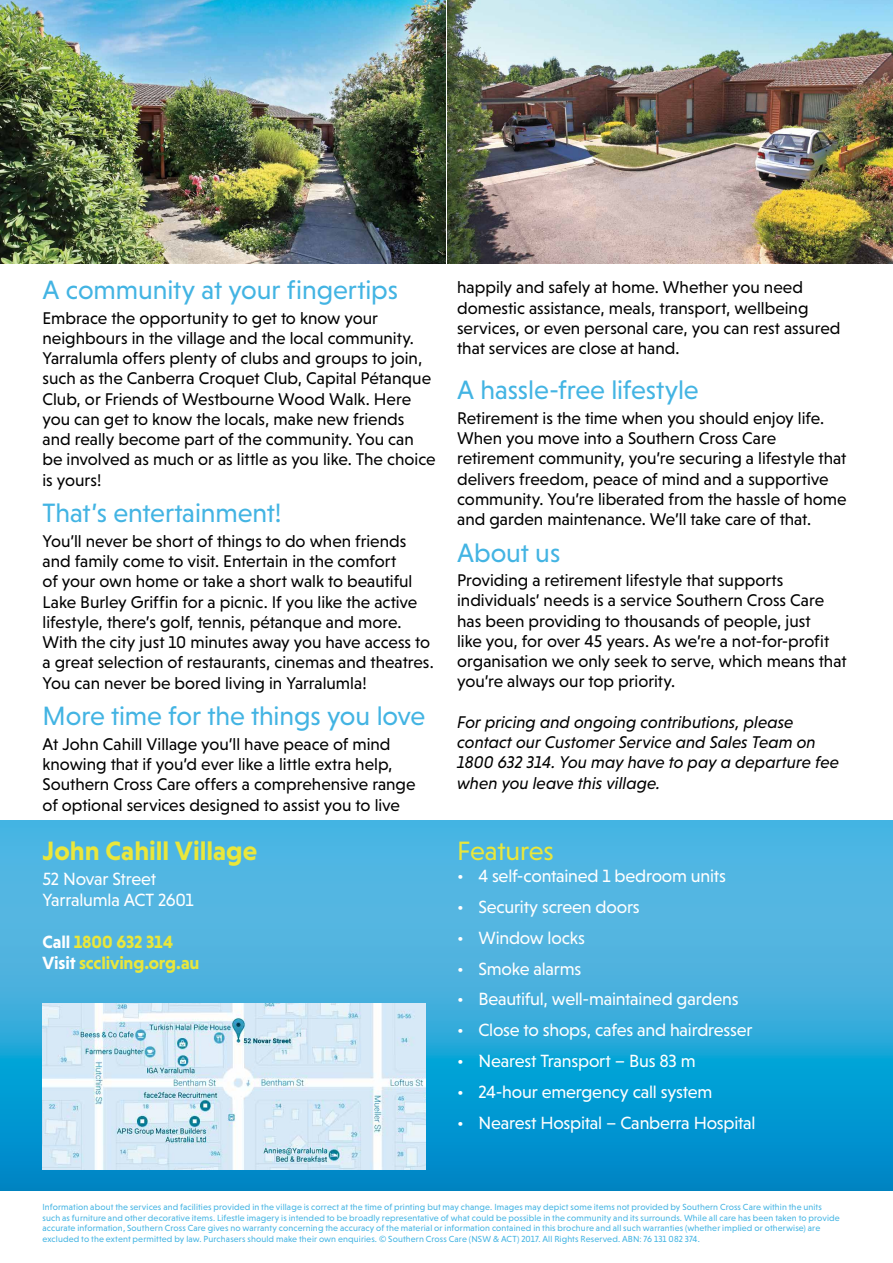
<style>
.page{position:relative;width:893px;height:1263px;background:#fff}
.page>*{position:absolute;margin:0;border:0;box-sizing:border-box;transform-origin:0 0}
.t1{font:27px "Niveau Grotesk";letter-spacing:-.005em;color:#43b4e3}
.t2{font:700 27px "Niveau Grotesk";color:#eae73b}
.t3{font:27px "Niveau Grotesk";letter-spacing:-.005em;color:#eae73b}
.t4{font:18px/21px "Niveau Grotesk";letter-spacing:-.01em;color:#fff}
.t5{font:700 18px/21px "Niveau Grotesk";letter-spacing:-.01em;color:#eae73b}
.t6{font:17.25px/20.2px "Niveau Grotesk";color:#000}
.t7{font:italic 17.25px/20.2px "Niveau Grotesk";color:#000}
.t8{font:9px/10.5px "Niveau Grotesk";letter-spacing:.01em;color:#43b4e3}
.s1{color:#fff}
</style>
<div class="page">
<svg style="left:0;top:821px;width:893px;height:370px;background:#35aada"></svg>
<img style="left:43px;top:1003px;width:382px;height:166px">
<img style="left:0;top:0;width:445px;height:264px">
<img style="left:448px;top:0;width:445px;height:264px">
<h1 class="t1" style="left:43px;top:275px;width:357px">A community at your fingertips</h1>
<p class="t6" style="left:43px;top:308px;width:395px">Embrace the opportunity to get to know your neighbours in the village and the local community.<br>Yarralumla offers plenty of clubs and groups to join, such as the Canberra Croquet Club, Capital Pétanque Club, or Friends of Westbourne Wood Walk. Here you can get to know the locals, make new friends and really become part of the community. You can be involved as much or as little as you like. The choice is yours!</p>
<h1 class="t1" style="left:43px;top:498px;width:240px">That’s entertainment!</h1>
<p class="t6" style="left:43px;top:531px;width:393px">You’ll never be short of things to do when friends and family come to visit. Entertain in the comfort<br>of your own home or take a short walk to beautiful Lake Burley Griffin for a picnic. If you like the active lifestyle, there’s golf, tennis, pétanque and more.<br>With the city just 10 minutes away you have access to a great selection of restaurants, cinemas and theatres.<br>You can never be bored living in Yarralumla!</p>
<h1 class="t1" style="left:43px;top:701px;width:384px">More time for the things you love</h1>
<p class="t6" style="left:43px;top:734px;width:375px">At John Cahill Village you’ll have peace of mind knowing that if you’d ever like a little extra help, Southern Cross Care offers a comprehensive range of optional services designed to assist you to live</p>
<h1 class="t2" style="left:43px;top:835px;width:216px">John Cahill Village</h1>
<p class="t4" style="left:43px;top:869px;width:153px">52 Novar Street<br>Yarralumla ACT 2601</p>
<p class="t5" style="left:43px;top:931px;width:159px"><span class="s1">Call</span> 1800 632 314<br><span class="s1">Visit</span> sccliving.org.au</p>
<p class="t6" style="left:457px;top:277px;width:385px">happily and safely at home. Whether you need domestic assistance, meals, transport, wellbeing services, or even personal care, you can rest assured that services are close at hand.</p>
<h1 class="t1" style="left:457px;top:375px;width:243px">A hassle-free lifestyle</h1>
<p class="t6" style="left:457px;top:408px;width:391px">Retirement is the time when you should enjoy life.<br>When you move into a Southern Cross Care retirement community, you’re securing a lifestyle that delivers freedom, peace of mind and a supportive community. You’re liberated from the hassle of home and garden maintenance. We’ll take care of that.</p>
<h1 class="t1" style="left:457px;top:537px;width:105px">About us</h1>
<p class="t6" style="left:457px;top:570px;width:391px">Providing a retirement lifestyle that supports individuals’ needs is a service Southern Cross Care has been providing to thousands of people, just<br>like you, for over 45 years. As we’re a not-for-profit organisation we only seek to serve, which means that you’re always our top priority.</p>
<p class="t7" style="left:457px;top:712px;width:383px">For pricing and ongoing contributions, please contact our Customer Service and Sales Team on 1800 632 314. You may have to pay a departure fee when you leave this village.</p>
<h1 class="t3" style="left:457px;top:836px;width:98px">Features</h1>
<p class="t4" style="left:457px;top:866px;width:270px">• 4 self-contained 1 bedroom units</p>
<p class="t4" style="left:457px;top:896px;width:184px">• Security screen doors</p>
<p class="t4" style="left:457px;top:927px;width:129px">• Window locks</p>
<p class="t4" style="left:457px;top:958px;width:126px">• Smoke alarms</p>
<p class="t4" style="left:457px;top:989px;width:283px">• Beautiful, well-maintained gardens</p>
<p class="t4" style="left:457px;top:1019px;width:297px">• Close to shops, cafes and hairdresser</p>
<p class="t4" style="left:457px;top:1050px;width:240px">• Nearest Transport – Bus 83 m</p>
<p class="t4" style="left:457px;top:1081px;width:257px">• 24-hour emergency call system</p>
<p class="t4" style="left:457px;top:1112px;width:300px">• Nearest Hospital – Canberra Hospital</p>
<p class="t8" style="left:43px;top:1202px;width:799px">Information about the services and facilities provided in the village is correct at the time of printing but may change. Images may depict some items not provided by Southern Cross Care within the units such as furniture and other decorative items. Lifestle imagery is intended to be broadly representative of what could be possible in the community and its surrounds. While all care has been taken to provide accurate information, Southern Cross Care gives no warranty concerning the accuracy of the material or information contained in this brochure and all such warranties (whether implied or otherwise) are excluded to the extent permitted by law. Purchasers should make their own enquiries. © Southern Cross Care (NSW &amp; ACT) 2017. All Rights Reserved. ABN: 76 131 082 374.</p>
</div>
